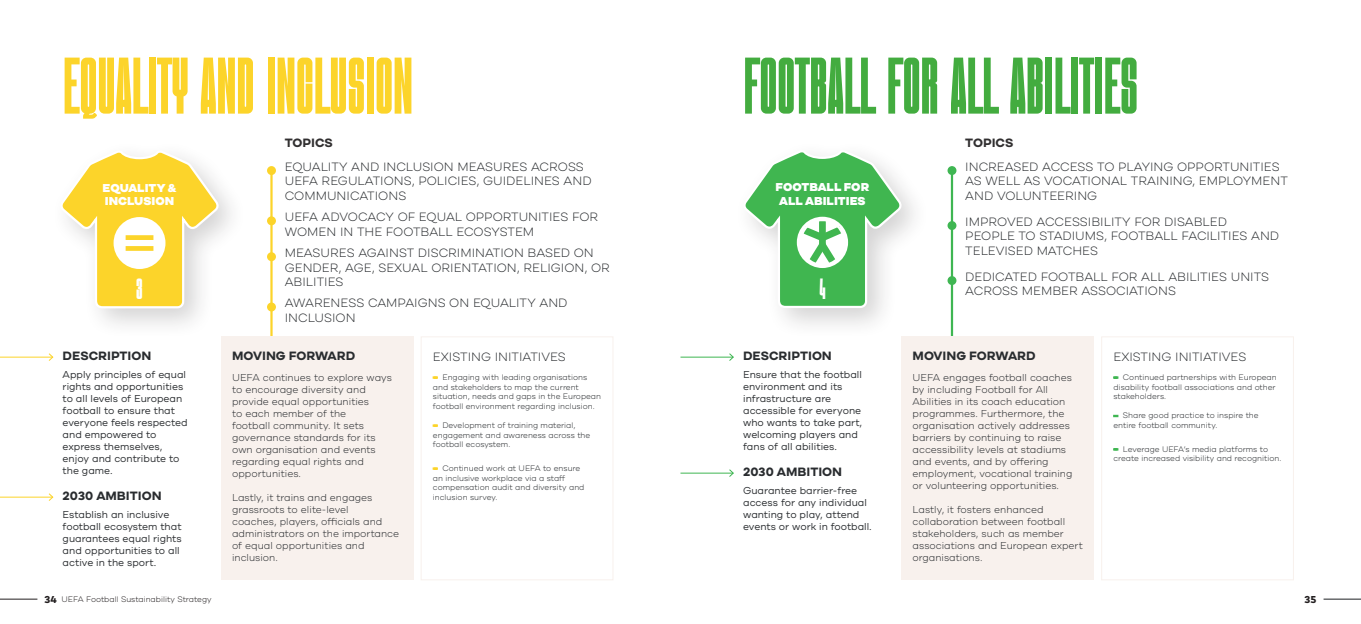
<style>
.page{position:relative;width:1361px;height:624px;background:#fff}
.page>*{position:absolute;margin:0;border:0;box-sizing:border-box;transform-origin:0 0}
.t1{font:80px "Qanungo";color:#43ac3f}
.t2{font:80px "Qanungo";color:#fcd42a}
.t3{font:29.3px "Qanungo";color:#fff}
.t4{font:300 12px/14.4px "Cardium A";color:#292c2f}
.t5{font:700 12px "Cardium A";color:#292c2f}
.t6{font:700 12px "Cardium A";color:#312f30}
.t7{font:900 11.4px/13.6px "Cardium A";color:#fff}
.t8{font:300 10px/12px "Cardium A";color:#292c2f}
.t9{font:10px/12px "Cardium A";color:#292c2f}
.t10{font:700 10px "Cardium A";color:#231f20}
.t11{font:300 8px/9.6px "Cardium A";color:#292c2f}
.t12{font:300 8px "Cardium A";color:#231f20}
.s1{font-weight:700;font-size:10px}
.s2{color:#fcd42a}
.s3{color:#3fb652}
</style>
<div class="page">
<div style="left:50px;top:140px;width:198px;height:199px;background:#231f20;opacity:.2"></div>
<svg style="left:58px;top:146px;width:163px;height:163px"></svg>
<div style="left:732px;top:139px;width:199px;height:200px;background:#231f20;opacity:.2"></div>
<svg style="left:740px;top:146px;width:164px;height:163px"></svg>
<div style="left:799px;top:219px;width:46px;height:47px;border:2px solid #fff;border-radius:50%"></div>
<hr style="left:0;top:598px;width:37px;height:1px;background:#231f20">
<hr style="left:0;top:357px;width:53px;height:1px;background:#fcd42a">
<svg style="left:48px;top:353px;width:6px;height:8px"></svg>
<hr style="left:0;top:497px;width:53px;height:1px;background:#fcd42a">
<svg style="left:48px;top:493px;width:6px;height:8px"></svg>
<div style="left:267px;top:166px;width:9px;height:9px;background:#fcd42a;border-radius:50%"></div>
<div style="left:267px;top:216px;width:9px;height:9px;background:#fcd42a;border-radius:50%"></div>
<div style="left:267px;top:252px;width:9px;height:9px;background:#fcd42a;border-radius:50%"></div>
<hr style="left:270px;top:170px;width:3px;height:193px;background:#fcd42a">
<div style="left:267px;top:302px;width:9px;height:9px;background:#fcd42a;border-radius:50%"></div>
<div style="left:421px;top:336px;width:192px;height:244px;border:1px solid #f8f1ed"></div>
<div style="left:221px;top:336px;width:192px;height:244px;background:#f8f1ed"></div>
<hr style="left:1323px;top:598px;width:38px;height:1px;background:#1c2023">
<div style="left:947px;top:166px;width:9px;height:9px;background:#3fb652;border-radius:50%"></div>
<div style="left:947px;top:221px;width:9px;height:9px;background:#3fb652;border-radius:50%"></div>
<div style="left:947px;top:276px;width:9px;height:9px;background:#3fb652;border-radius:50%"></div>
<hr style="left:951px;top:170px;width:2px;height:242px;background:#3fb652">
<hr style="left:680px;top:357px;width:53px;height:1px;background:#3fb652">
<svg style="left:728px;top:353px;width:6px;height:8px"></svg>
<hr style="left:680px;top:473px;width:53px;height:1px;background:#3fb652">
<svg style="left:728px;top:469px;width:6px;height:8px"></svg>
<div style="left:1101px;top:336px;width:193px;height:244px;border:1px solid #f8f1ed"></div>
<div style="left:901px;top:336px;width:193px;height:244px;background:#f8f1ed"></div>
<h1 class="t2" style="left:63px;top:47px;width:351px">EQUALITY AND INCLUSION</h1>
<p class="t7" style="left:103px;top:181px;width:75px">EQUALITY &amp;<br>INCLUSION</p>
<h2 class="t3" style="left:136px;top:275px;width:8px">3</h2>
<p class="t5" style="left:63px;top:348px;width:90px">DESCRIPTION</p>
<p class="t9" style="left:63px;top:368px;width:126px">Apply principles of equal rights and opportunities to all levels of European football to ensure that everyone feels respected and empowered to express themselves, enjoy and contribute to the game.</p>
<p class="t5" style="left:63px;top:488px;width:101px">2030 AMBITION</p>
<p class="t9" style="left:63px;top:508px;width:121px">Establish an inclusive football ecosystem that guarantees equal rights and opportunities to all active in the sport.</p>
<p class="t12" style="left:45px;top:594px;width:169px"><span class="s1">34</span> UEFA Football Sustainability Strategy</p>
<p class="t6" style="left:285px;top:135px;width:50px">TOPICS</p>
<p class="t4" style="left:285px;top:160px;width:308px">EQUALITY AND INCLUSION MEASURES ACROSS<br>UEFA REGULATIONS, POLICIES, GUIDELINES AND<br>COMMUNICATIONS</p>
<p class="t4" style="left:285px;top:210px;width:315px">UEFA ADVOCACY OF EQUAL OPPORTUNITIES FOR<br>WOMEN IN THE FOOTBALL ECOSYSTEM</p>
<p class="t4" style="left:285px;top:246px;width:327px">MEASURES AGAINST DISCRIMINATION BASED ON<br>GENDER, AGE, SEXUAL ORIENTATION, RELIGION, OR<br>ABILITIES</p>
<p class="t4" style="left:285px;top:296px;width:284px">AWARENESS CAMPAIGNS ON EQUALITY AND<br>INCLUSION</p>
<p class="t4" style="left:433px;top:349px;width:134px">EXISTING INITIATIVES</p>
<p class="t11" style="left:433px;top:372px;width:170px"><span class="s2">–</span> Engaging with leading organisations and stakeholders to map the current situation, needs and gaps in the European football environment regarding inclusion.</p>
<p class="t11" style="left:433px;top:420px;width:159px"><span class="s2">–</span> Development of training material, engagement and awareness across the football ecosystem.</p>
<p class="t11" style="left:433px;top:463px;width:153px"><span class="s2">–</span> Continued work at UEFA to ensure an inclusive workplace via a staff compensation audit and diversity and inclusion survey.</p>
<p class="t5" style="left:232px;top:348px;width:125px">MOVING FORWARD</p>
<p class="t8" style="left:232px;top:372px;width:161px">UEFA continues to explore ways to encourage diversity and provide equal opportunities<br>to each member of the<br>football community. It sets governance standards for its own organisation and events regarding equal rights and opportunities.</p>
<p class="t8" style="left:232px;top:492px;width:169px">Lastly, it trains and engages grassroots to elite-level<br>coaches, players, officials and administrators on the importance of equal opportunities and inclusion.</p>
<h1 class="t1" style="left:743px;top:47px;width:396px">FOOTBALL FOR ALL ABILITIES</h1>
<p class="t7" style="left:775px;top:180px;width:95px;text-align:center">FOOTBALL FOR<br>ALL ABILITIES</p>
<h2 class="t3" style="left:819px;top:274px;width:8px">4</h2>
<p class="t6" style="left:965px;top:135px;width:50px">TOPICS</p>
<p class="t4" style="left:965px;top:160px;width:324px">INCREASED ACCESS TO PLAYING OPPORTUNITIES<br>AS WELL AS VOCATIONAL TRAINING, EMPLOYMENT<br>AND VOLUNTEERING</p>
<p class="t4" style="left:965px;top:215px;width:315px">IMPROVED ACCESSIBILITY FOR DISABLED<br>PEOPLE TO STADIUMS, FOOTBALL FACILITIES AND<br>TELEVISED MATCHES</p>
<p class="t4" style="left:965px;top:270px;width:305px">DEDICATED FOOTBALL FOR ALL ABILITIES UNITS<br>ACROSS MEMBER ASSOCIATIONS</p>
<p class="t5" style="left:743px;top:348px;width:90px">DESCRIPTION</p>
<p class="t9" style="left:743px;top:368px;width:121px">Ensure that the football environment and its infrastructure are accessible for everyone who wants to take part, welcoming players and fans of all abilities.</p>
<p class="t5" style="left:743px;top:464px;width:101px">2030 AMBITION</p>
<p class="t9" style="left:743px;top:484px;width:130px">Guarantee barrier-free access for any individual wanting to play, attend events or work in football.</p>
<p class="t5" style="left:912px;top:348px;width:125px">MOVING FORWARD</p>
<p class="t8" style="left:912px;top:372px;width:161px">UEFA engages football coaches by including Football for All<br>Abilities in its coach education programmes. Furthermore, the organisation actively addresses barriers by continuing to raise accessibility levels at stadiums and events, and by offering employment, vocational training or volunteering opportunities.</p>
<p class="t8" style="left:912px;top:504px;width:172px">Lastly, it fosters enhanced collaboration between football stakeholders, such as member associations and European expert organisations.</p>
<p class="t4" style="left:1113px;top:349px;width:134px">EXISTING INITIATIVES</p>
<p class="t11" style="left:1113px;top:372px;width:165px"><span class="s3">–</span> Continued partnerships with European disability football associations and other stakeholders.</p>
<p class="t11" style="left:1113px;top:411px;width:147px"><span class="s3">–</span> Share good practice to inspire the entire football community.</p>
<p class="t11" style="left:1113px;top:444px;width:169px"><span class="s3">–</span> Leverage UEFA’s media platforms to create increased visibility and recognition.</p>
<p class="t10" style="left:1304px;top:592px;width:13px">35</p>
</div>
